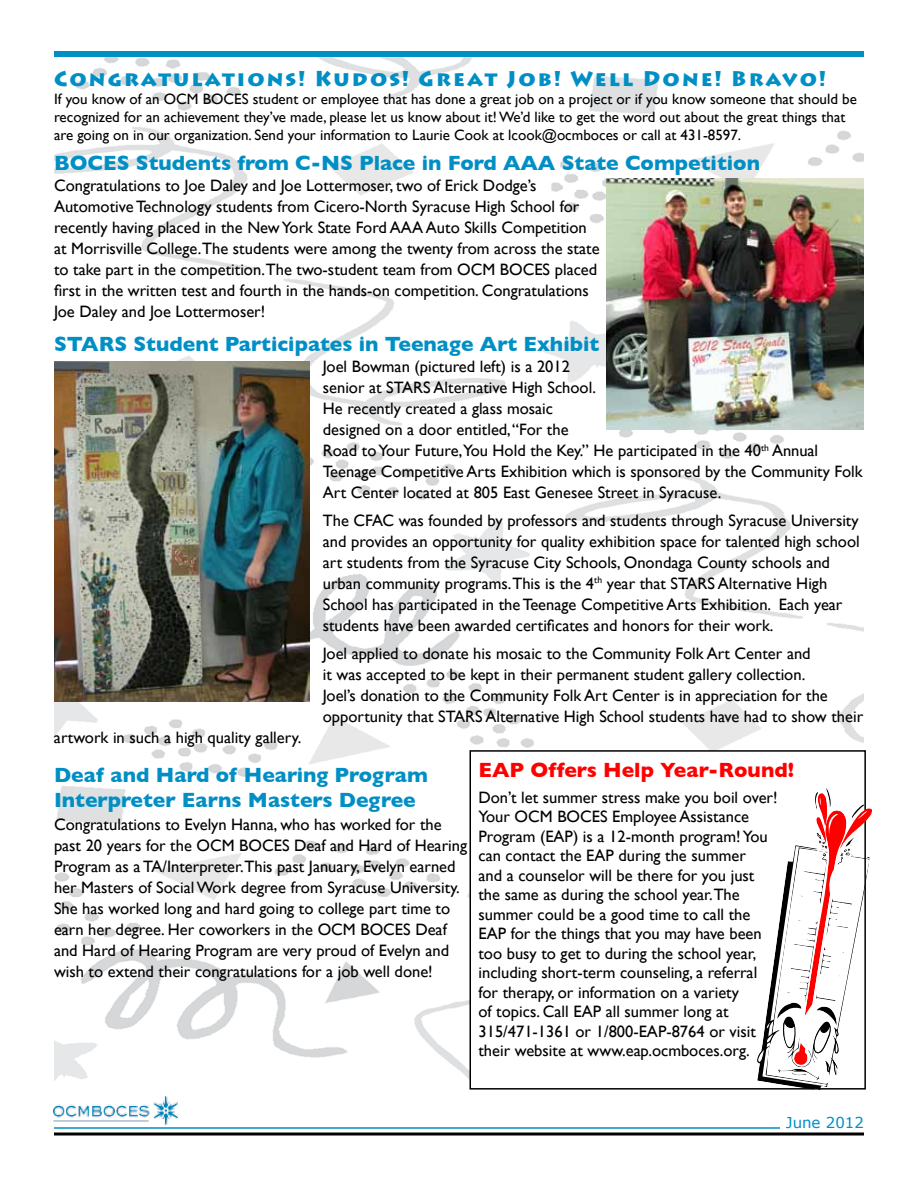
<style>
.page{position:relative;width:918px;height:1188px;background:#fff}
.page>*{position:absolute;margin:0;border:0;box-sizing:border-box;transform-origin:0 0}
.t1{font:700 21px/25.5px "Gill Sans";color:#008fc5}
.t2{font:900 21px "Lithos Pro";letter-spacing:.1em;color:#008fc5}
.t3{font:700 21px "Gill Sans";color:#f00}
.t4{font:16.5px/21px "Gill Sans";color:#000}
.t5{font:15px/18px "Gill Sans";color:#000}
.t6{font:15px "Verdana";color:#008fc5}
</style>
<div class="page">
<svg style="left:54px;top:1132px;width:810px;height:4px;background:#3f3f3f"></svg>
<hr style="left:54px;top:1127px;width:726px;height:2px;background:#008fc5">
<img style="left:54px;top:1097px;width:124px;height:29px">
<img style="left:54px;top:57px;width:809px;height:1024px">
<div style="left:54px;top:51px;width:810px;height:6px;background:#008fc5"></div>
<img style="left:607px;top:178px;width:257px;height:251px">
<img style="left:54px;top:362px;width:255px;height:340px">
<div style="left:470px;top:751px;width:395px;height:338px;background:#fff"></div>
<div style="left:470px;top:750px;width:396px;height:340px;border:2px solid #000"></div>
<svg style="left:757px;top:788px;width:115px;height:302px"></svg>
<p class="t2" style="left:54px;top:66px;width:774px">Congratulations! Kudos! Great Job! Well Done! Bravo!</p>
<p class="t5" style="left:54px;top:90px;width:804px">If you know of an OCM BOCES student or employee that has done a great job on a project or if you know someone that should be recognized for an achievement they’ve made, please let us know about it!We’d like to get the word out about the great things that are going on in our organization. Send your information to Laurie Cook at lcook@ocmboces or call at 431-8597.</p>
<p class="t1" style="left:54px;top:150px;width:708px">BOCES Students from C-NS Place in Ford AAA State Competition</p>
<p class="t4" style="left:54px;top:174px;width:547px">Congratulations to Joe Daley and Joe Lottermoser, two of Erick Dodge’s Automotive Technology students from Cicero-North Syracuse High School for recently having placed in the NewYork State Ford AAA Auto Skills Competition at Morrisville College.The students were among the twenty from across the state to take part in the competition.The two-student team from OCM BOCES placed first in the written test and fourth in the hands-on competition. Congratulations Joe Daley and Joe Lottermoser!</p>
<p class="t1" style="left:54px;top:331px;width:547px">STARS Student Participates in Teenage Art Exhibit</p>
<p class="t4" style="left:323px;top:356px;width:541px">Joel Bowman (pictured left) is a 2012<br>senior at STARS Alternative High School.<br>He recently created a glass mosaic<br>designed on a door entitled,“For the<br>Road toYour Future,You Hold the Key.” He participated in the 40<sup>th</sup> Annual Teenage Competitive Arts Exhibition which is sponsored by the Community Folk Art Center located at 805 East Genesee Street in Syracuse.</p>
<p class="t4" style="left:323px;top:510px;width:538px">The CFAC was founded by professors and students through Syracuse University and provides an opportunity for quality exhibition space for talented high school art students from the Syracuse City Schools, Onondaga County schools and urban community programs.This is the 4<sup>th</sup> year that STARS Alternative High School has participated in the Teenage Competitive Arts Exhibition. Each year students have been awarded certificates and honors for their work.</p>
<p class="t4" style="left:323px;top:642px;width:542px">Joel applied to donate his mosaic to the Community Folk Art Center and<br>it was accepted to be kept in their permanent student gallery collection.<br>Joel’s donation to the Community Folk Art Center is in appreciation for the opportunity that STARS Alternative High School students have had to show their</p>
<p class="t4" style="left:54px;top:726px;width:249px">artwork in such a high quality gallery.</p>
<p class="t1" style="left:54px;top:762px;width:376px">Deaf and Hard of Hearing Program<br>Interpreter Earns Masters Degree</p>
<p class="t4" style="left:54px;top:814px;width:415px">Congratulations to Evelyn Hanna, who has worked for the past 20 years for the OCM BOCES Deaf and Hard of Hearing Program as a TA/Interpreter.This past January, Evelyn earned her Masters of SocialWork degree from Syracuse University.<br>She has worked long and hard going to college part time to earn her degree. Her coworkers in the OCM BOCES Deaf and Hard of Hearing Program are very proud of Evelyn and wish to extend their congratulations for a job well done!</p>
<p class="t3" style="left:478px;top:757px;width:317px">EAP Offers Help Year-Round!</p>
<p class="t4" style="left:478px;top:787px;width:301px;line-height:19.5px">Don’t let summer stress make you boil over!<br>Your OCM BOCES Employee Assistance Program (EAP) is a 12-month program!You can contact the EAP during the summer<br>and a counselor will be there for you just the same as during the school year.The summer could be a good time to call the EAP for the things that you may have been too busy to get to during the school year, including short-term counseling, a referral for therapy, or information on a variety<br>of topics. Call EAP all summer long at 315/471-1361 or 1/800-EAP-8764 or visit their website at www.eap.ocmboces.org.</p>
<p class="t6" style="left:786px;top:1113px;width:80px">June 2012</p>
</div>
